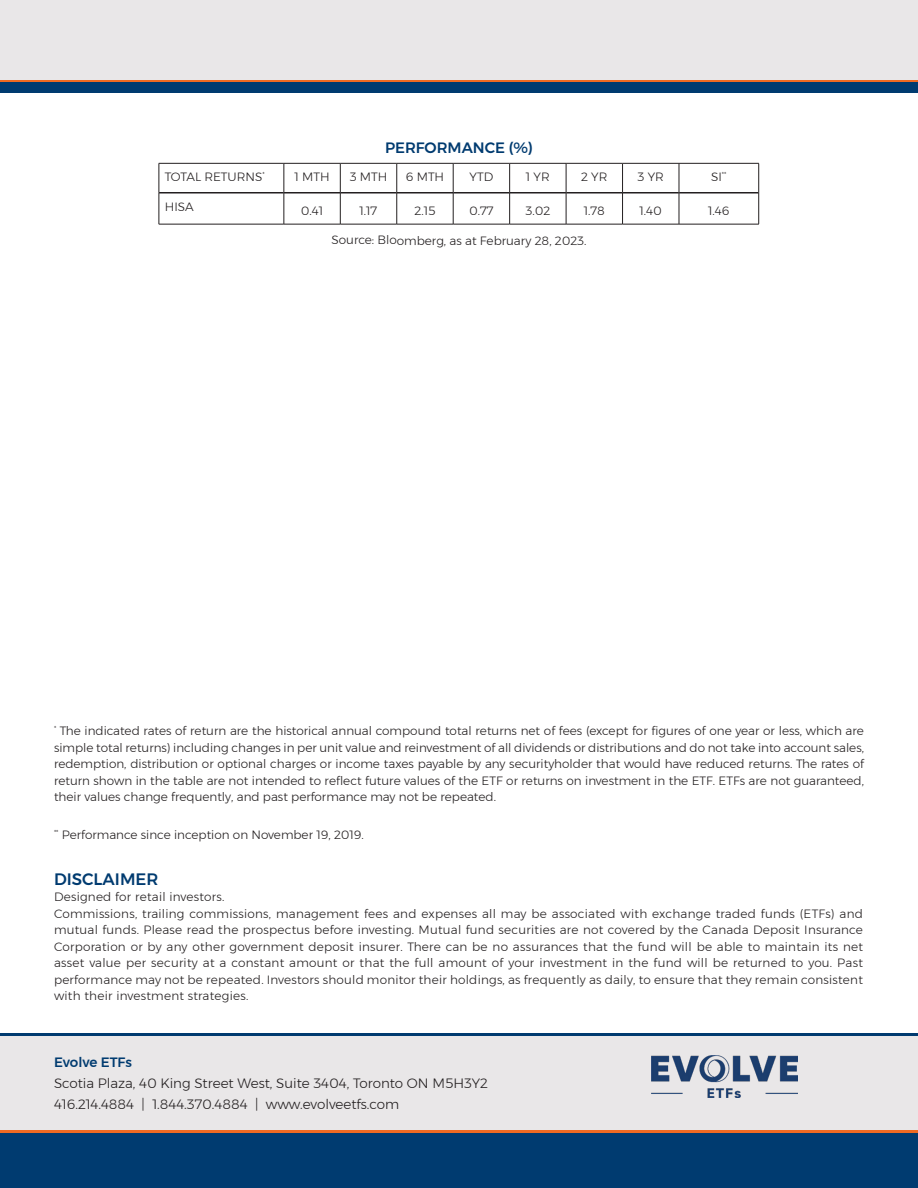
<style>
.page{position:relative;width:918px;height:1188px;background:#fff}
.page>*{position:absolute;margin:0;border:0;box-sizing:border-box;transform-origin:0 0}
.t1{font:500 16.5px "Montserrat";color:#003b70}
.t2{font:500 15px "Montserrat";color:#003b70}
.t3{font:300 13.5px/21px "Montserrat";color:#231f20}
.t4{font:500 13.5px "Montserrat";color:#003b70}
.t5{font:300 12px/16.5px "Montserrat";color:#231f20;text-align:justify}
.t6{font:300 12px "Montserrat";letter-spacing:.02em;color:#231f20}
</style>
<div class="page">
<div style="left:0;top:1036px;width:918px;height:94px;background:#e9e7e8"></div>
<hr style="left:0;top:1033px;width:918px;height:3px;background:#003b70">
<img style="left:652px;top:1055px;width:146px;height:43px">
<div style="left:0;top:1132px;width:918px;height:56px;background:#003b70"></div>
<hr style="left:0;top:1130px;width:918px;height:3px;background:#ef6a22">
<div style="left:0;top:0;width:918px;height:80px;background:#e9e7e8"></div>
<hr style="left:0;top:80px;width:918px;height:3px;background:#ef6a22">
<div style="left:0;top:83px;width:918px;height:10px;background:#003b70"></div>
<hr style="left:159px;top:192px;width:125px;height:2px;background:#231f20">
<hr style="left:284px;top:192px;width:56px;height:2px;background:#231f20">
<hr style="left:340px;top:192px;width:57px;height:2px;background:#231f20">
<hr style="left:397px;top:192px;width:56px;height:2px;background:#231f20">
<hr style="left:453px;top:192px;width:56px;height:2px;background:#231f20">
<hr style="left:510px;top:192px;width:56px;height:2px;background:#231f20">
<hr style="left:566px;top:192px;width:56px;height:2px;background:#231f20">
<hr style="left:623px;top:192px;width:56px;height:2px;background:#231f20">
<hr style="left:679px;top:192px;width:80px;height:2px;background:#231f20">
<hr style="left:284px;top:163px;width:56px;height:1px;background:#231f20">
<hr style="left:159px;top:163px;width:125px;height:1px;background:#231f20">
<svg style="left:159px;top:164px;width:1px;height:28px"></svg>
<svg style="left:284px;top:164px;width:1px;height:28px"></svg>
<hr style="left:284px;top:193px;width:1px;height:31px;background:#231f20">
<hr style="left:340px;top:193px;width:1px;height:31px;background:#231f20">
<hr style="left:340px;top:163px;width:57px;height:1px;background:#231f20">
<svg style="left:340px;top:164px;width:1px;height:29px"></svg>
<hr style="left:397px;top:163px;width:56px;height:1px;background:#231f20">
<svg style="left:396px;top:164px;width:1px;height:29px"></svg>
<hr style="left:453px;top:163px;width:57px;height:1px;background:#231f20">
<svg style="left:453px;top:164px;width:1px;height:29px"></svg>
<hr style="left:396px;top:193px;width:1px;height:31px;background:#231f20">
<hr style="left:453px;top:193px;width:1px;height:31px;background:#231f20">
<hr style="left:510px;top:163px;width:56px;height:1px;background:#231f20">
<svg style="left:509px;top:164px;width:1px;height:29px"></svg>
<hr style="left:566px;top:163px;width:57px;height:1px;background:#231f20">
<hr style="left:623px;top:163px;width:56px;height:1px;background:#231f20">
<hr style="left:679px;top:163px;width:80px;height:1px;background:#231f20">
<hr style="left:509px;top:193px;width:1px;height:31px;background:#231f20">
<svg style="left:566px;top:164px;width:1px;height:29px"></svg>
<svg style="left:622px;top:164px;width:1px;height:29px"></svg>
<svg style="left:679px;top:164px;width:1px;height:29px"></svg>
<svg style="left:758px;top:164px;width:1px;height:29px"></svg>
<hr style="left:566px;top:193px;width:1px;height:31px;background:#231f20">
<hr style="left:622px;top:193px;width:1px;height:31px;background:#231f20">
<hr style="left:679px;top:193px;width:1px;height:31px;background:#231f20">
<hr style="left:758px;top:193px;width:1px;height:31px;background:#231f20">
<hr style="left:159px;top:193px;width:1px;height:31px;background:#231f20">
<hr style="left:159px;top:224px;width:125px;height:1px;background:#231f20">
<hr style="left:284px;top:224px;width:56px;height:1px;background:#231f20">
<hr style="left:340px;top:224px;width:57px;height:1px;background:#231f20">
<hr style="left:397px;top:224px;width:56px;height:1px;background:#231f20">
<hr style="left:453px;top:224px;width:57px;height:1px;background:#231f20">
<hr style="left:510px;top:224px;width:56px;height:1px;background:#231f20">
<hr style="left:566px;top:224px;width:57px;height:1px;background:#231f20">
<hr style="left:623px;top:224px;width:56px;height:1px;background:#231f20">
<hr style="left:679px;top:224px;width:80px;height:1px;background:#231f20">
<p class="t2" style="left:385px;top:136px;width:149px">PERFORMANCE (%)</p>
<p class="t5" style="left:165px;top:168px;width:101px">TOTAL RETURNS<sup>*</sup></p>
<p class="t5" style="left:295px;top:168px;width:37px">1 MTH</p>
<p class="t5" style="left:350px;top:168px;width:39px">3 MTH</p>
<p class="t5" style="left:406px;top:168px;width:40px">6 MTH</p>
<p class="t5" style="left:470px;top:168px;width:25px">YTD</p>
<p class="t5" style="left:526px;top:168px;width:25px">1 YR</p>
<p class="t5" style="left:581px;top:168px;width:28px">2 YR</p>
<p class="t5" style="left:638px;top:168px;width:28px">3 YR</p>
<p class="t5" style="left:711px;top:168px;width:17px">SI<sup>**</sup></p>
<p class="t5" style="left:165px;top:198px;width:30px">HISA</p>
<p class="t5" style="left:301px;top:202px;width:24px">0.41</p>
<p class="t5" style="left:360px;top:202px;width:19px">1.17</p>
<p class="t5" style="left:415px;top:202px;width:22px">2.15</p>
<p class="t5" style="left:469px;top:202px;width:26px">0.77</p>
<p class="t5" style="left:526px;top:202px;width:26px">3.02</p>
<p class="t5" style="left:584px;top:202px;width:23px">1.78</p>
<p class="t5" style="left:640px;top:202px;width:24px">1.40</p>
<p class="t5" style="left:708px;top:202px;width:23px">1.46</p>
<p class="t5" style="left:332px;top:232px;width:256px">Source: Bloomberg, as at February 28, 2023.</p>
<p class="t5" style="left:54px;top:723px;width:812px"><sup>*</sup> The indicated rates of return are the historical annual compound total returns net of fees (except for figures of one year or less, which are simple total returns) including changes in per unit value and reinvestment of all dividends or distributions and do not take into account sales, redemption, distribution or optional charges or income taxes payable by any securityholder that would have reduced returns. The rates of return shown in the table are not intended to reflect future values of the ETF or returns on investment in the ETF. ETFs are not guaranteed, their values change frequently, and past performance may not be repeated.</p>
<p class="t5" style="left:54px;top:826px;width:311px"><sup>**</sup> Performance since inception on November 19, 2019.</p>
<p class="t1" style="left:54px;top:866px;width:106px">DISCLAIMER</p>
<p class="t6" style="left:54px;top:888px;width:172px">Designed for retail investors.</p>
<p class="t5" style="left:54px;top:905px;width:811px">Commissions, trailing commissions, management fees and expenses all may be associated with exchange traded funds (ETFs) and mutual funds. Please read the prospectus before investing. Mutual fund securities are not covered by the Canada Deposit Insurance Corporation or by any other government deposit insurer. There can be no assurances that the fund will be able to maintain its net asset value per security at a constant amount or that the full amount of your investment in the fund will be returned to you. Past performance may not be repeated. Investors should monitor their holdings, as frequently as daily, to ensure that they remain consistent with their investment strategies.</p>
<p class="t4" style="left:54px;top:1052px;width:80px">Evolve ETFs</p>
<p class="t3" style="left:54px;top:1073px;width:436px">Scotia Plaza, 40 King Street West, Suite 3404, Toronto ON M5H3Y2<br>416.214.4884 | 1.844.370.4884 | www.evolveetfs.com</p>
</div>
